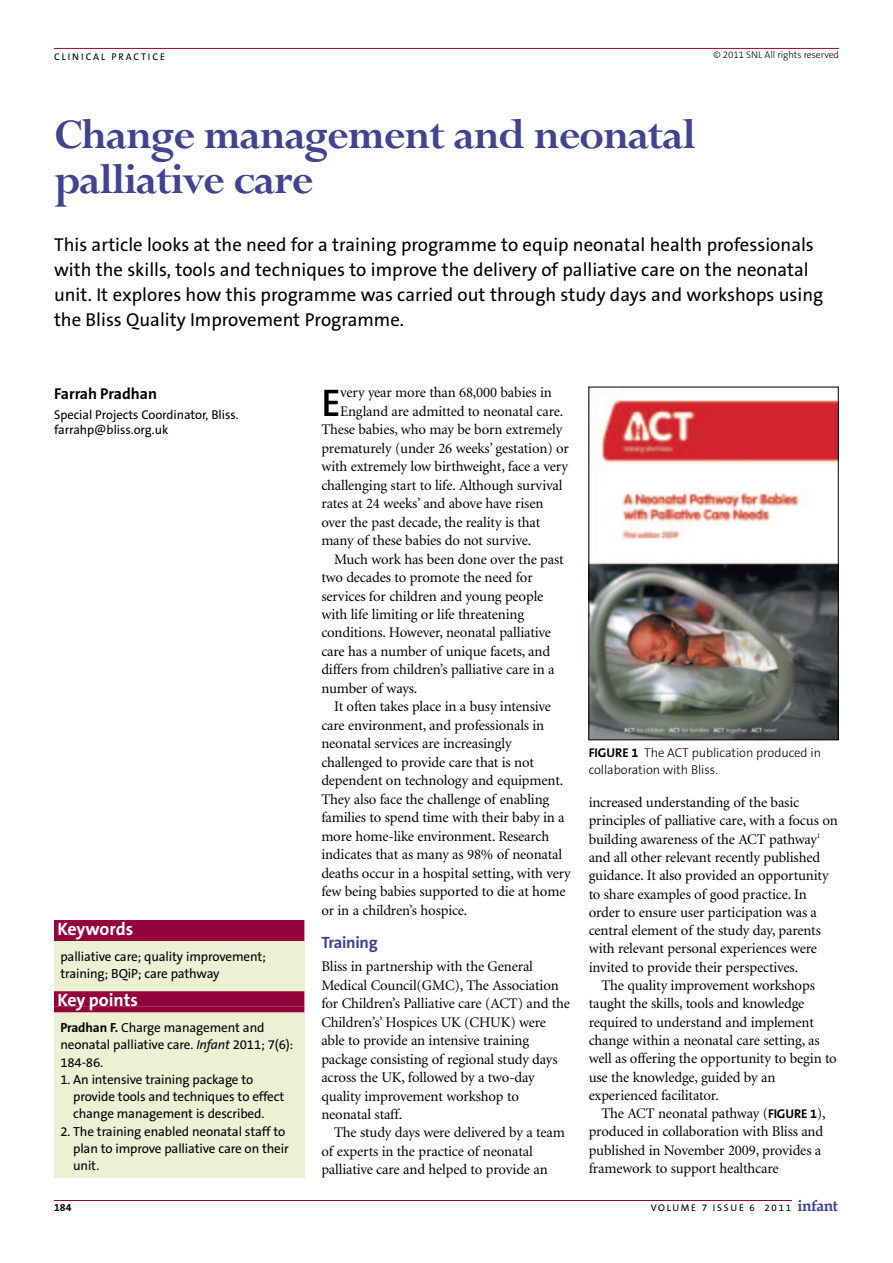
<style>
.page{position:relative;width:893px;height:1263px;background:#fff}
.page>*{position:absolute;margin:0;border:0;box-sizing:border-box;transform-origin:0 0}
.t1{font:700 46.5px/45px "Perpetua";letter-spacing:-.03em;color:#414390}
.t2{font:600 38.85px "The Sans B6";color:#000}
.t3{font:18.75px/24.8px "The Sans B5 Plain";color:#000}
.t4{font:700 18px "The Sans B7";letter-spacing:-.005em;color:#fff}
.t5{font:700 16.5px "The Sans B7";letter-spacing:-.015em;color:#414390}
.t6{font:700 15.75px "The Sans B7";color:#000}
.t7{font:14.7px/18.5px "Minion";letter-spacing:-.01em;color:#000}
.t8{font:13.2px/17.2px "The Sans B5 Plain";letter-spacing:-.01em;color:#000}
.t9{font:300 12.75px/17.2px "The Sans B3";letter-spacing:-.005em;color:#000}
.t10{font:12.75px/15.8px "The Sans B5 Plain";letter-spacing:-.005em;color:#000}
.t11{font:700 10.5px "The Sans B7";color:#000}
.t12{font:9.75px "The Sans B5 Plain";letter-spacing:.18em;color:#000}
.t13{font:300 9.75px "The Sans B3";letter-spacing:-.005em;color:#000}
.s1{font-family:"The Sans B7";font-weight:700}
.s2{font-style:italic}
.s3{font-family:"The Sans B7";font-weight:700;font-size:12.75px}
.s4{font-family:"Book Antiqua";font-weight:700;font-size:15.6px;color:#414390}
</style>
<div class="page">
<hr style="left:54px;top:1200px;width:738px;height:1px;background:#94023c">
<hr style="left:54px;top:48px;width:785px;height:1px;background:#94023c">
<div style="left:54px;top:920px;width:250px;height:258px;background:#ebf1d2"></div>
<div style="left:54px;top:920px;width:250px;height:15px;background:#94023c"></div>
<div style="left:54px;top:935px;width:250px;height:6px;background:#94023c"></div>
<div style="left:54px;top:991px;width:250px;height:15px;background:#94023c"></div>
<div style="left:54px;top:1006px;width:250px;height:6px;background:#94023c"></div>
<img style="left:591px;top:399px;width:245px;height:339px">
<div style="left:589px;top:387px;width:249px;height:353px;border:1px solid #000"></div>
<p class="t12" style="left:54px;top:53px;width:112px">CLINICAL PRACTICE</p>
<p class="t13" style="left:713px;top:51px;width:127px">© 2011 SNL All rights reserved</p>
<h1 class="t1" style="left:54px;top:118px;width:643px">Change management and neonatal palliative care</h1>
<p class="t3" style="left:54px;top:234px;width:771px">This article looks at the need for a training programme to equip neonatal health professionals with the skills, tools and techniques to improve the delivery of palliative care on the neonatal unit. It explores how this programme was carried out through study days and workshops using the Bliss Quality Improvement Programme.</p>
<p class="t6" style="left:54px;top:387px;width:105px">Farrah Pradhan</p>
<p class="t10" style="left:54px;top:408px;width:186px">Special Projects Coordinator, Bliss. farrahp@bliss.org.uk</p>
<p class="t4" style="left:57px;top:922px;width:78px">Keywords</p>
<p class="t8" style="left:60px;top:949px;width:207px">palliative care; quality improvement; training; BQiP; care pathway</p>
<p class="t4" style="left:57px;top:993px;width:82px">Key points</p>
<p class="t8" style="left:60px;top:1020px;width:235px"><span class="s1">Pradhan F.</span> Charge management and neonatal palliative care. <span class="s2">Infant</span> 2011; 7(6):<br>184-86.</p>
<p class="t8" style="left:73px;top:1072px;width:213px;text-indent:-13px">1. An intensive training package to provide tools and techniques to effect change management is described.</p>
<p class="t8" style="left:73px;top:1124px;width:217px;text-indent:-13px">2. The training enabled neonatal staff to plan to improve palliative care on their unit.</p>
<h2 class="t2" style="left:321px;top:386px;width:21px">E</h2>
<p class="t7" style="left:340px;top:385px;width:213px">very year more than 68,000 babies in</p>
<p class="t7" style="left:340px;top:403px;width:225px">England are admitted to neonatal care.</p>
<p class="t7" style="left:321px;top:421px;width:243px">These babies, who may be born extremely</p>
<p class="t7" style="left:321px;top:440px;width:249px">prematurely (under 26 weeks’ gestation) or</p>
<p class="t7" style="left:321px;top:458px;width:248px">with extremely low birthweight, face a very</p>
<p class="t7" style="left:321px;top:477px;width:243px">challenging start to life. Although survival</p>
<p class="t7" style="left:321px;top:495px;width:224px">rates at 24 weeks’ and above have risen</p>
<p class="t7" style="left:321px;top:514px;width:220px">over the past decade, the reality is that</p>
<p class="t7" style="left:321px;top:532px;width:211px">many of these babies do not survive.</p>
<p class="t7" style="left:334px;top:551px;width:231px">Much work has been done over the past</p>
<p class="t7" style="left:321px;top:569px;width:213px">two decades to promote the need for</p>
<p class="t7" style="left:321px;top:588px;width:224px">services for children and young people</p>
<p class="t7" style="left:321px;top:606px;width:204px">with life limiting or life threatening</p>
<p class="t7" style="left:321px;top:625px;width:231px">conditions. However, neonatal palliative</p>
<p class="t7" style="left:321px;top:643px;width:230px">care has a number of unique facets, and</p>
<p class="t7" style="left:321px;top:662px;width:235px">differs from children’s palliative care in a</p>
<p class="t7" style="left:321px;top:680px;width:98px">number of ways.</p>
<p class="t7" style="left:334px;top:699px;width:218px">It often takes place in a busy intensive</p>
<p class="t7" style="left:321px;top:717px;width:224px">care environment, and professionals in</p>
<p class="t7" style="left:321px;top:736px;width:192px">neonatal services are increasingly</p>
<p class="t7" style="left:321px;top:754px;width:214px">challenged to provide care that is not</p>
<p class="t7" style="left:321px;top:772px;width:244px">dependent on technology and equipment.</p>
<p class="t7" style="left:321px;top:791px;width:229px">They also face the challenge of enabling</p>
<p class="t7" style="left:321px;top:809px;width:245px">families to spend time with their baby in a</p>
<p class="t7" style="left:321px;top:828px;width:229px">more home-like environment. Research</p>
<p class="t7" style="left:321px;top:846px;width:242px">indicates that as many as 98% of neonatal</p>
<p class="t7" style="left:321px;top:865px;width:251px">deaths occur in a hospital setting, with very</p>
<p class="t7" style="left:321px;top:883px;width:246px">few being babies supported to die at home</p>
<p class="t7" style="left:321px;top:902px;width:148px">or in a children’s hospice.</p>
<p class="t5" style="left:321px;top:936px;width:58px">Training</p>
<p class="t7" style="left:321px;top:958px;width:250px">Bliss in partnership with the General Medical Council(GMC), The Association for Children’s Palliative care (ACT) and the Children’s’ Hospices UK (CHUK) were able to provide an intensive training package consisting of regional study days across the UK, followed by a two-day quality improvement workshop to neonatal staff.</p>
<p class="t7" style="left:321px;top:1125px;width:245px;text-indent:13px">The study days were delivered by a team of experts in the practice of neonatal palliative care and helped to provide an</p>
<p class="t9" style="left:589px;top:745px;width:234px"><span class="s1">FIGURE 1</span> The ACT publication produced in collaboration with Bliss.</p>
<p class="t7" style="left:589px;top:794px;width:212px">increased understanding of the basic</p>
<p class="t7" style="left:589px;top:813px;width:251px">principles of palliative care, with a focus on</p>
<p class="t7" style="left:589px;top:831px;width:233px">building awareness of the ACT pathway<sup>1</sup></p>
<p class="t7" style="left:589px;top:849px;width:233px">and all other relevant recently published</p>
<p class="t7" style="left:589px;top:867px;width:242px">guidance. It also provided an opportunity</p>
<p class="t7" style="left:589px;top:886px;width:220px">to share examples of good practice. In</p>
<p class="t7" style="left:589px;top:904px;width:230px">order to ensure user participation was a</p>
<p class="t7" style="left:589px;top:922px;width:234px">central element of the study day, parents</p>
<p class="t7" style="left:589px;top:941px;width:230px">with relevant personal experiences were</p>
<p class="t7" style="left:589px;top:959px;width:211px">invited to provide their perspectives.</p>
<p class="t7" style="left:601px;top:977px;width:215px">The quality improvement workshops</p>
<p class="t7" style="left:589px;top:996px;width:217px">taught the skills, tools and knowledge</p>
<p class="t7" style="left:589px;top:1014px;width:227px">required to understand and implement</p>
<p class="t7" style="left:589px;top:1032px;width:233px">change within a neonatal care setting, as</p>
<p class="t7" style="left:589px;top:1050px;width:250px">well as offering the opportunity to begin to</p>
<p class="t7" style="left:589px;top:1069px;width:188px">use the knowledge, guided by an</p>
<p class="t7" style="left:589px;top:1087px;width:132px">experienced facilitator.</p>
<p class="t7" style="left:601px;top:1105px;width:226px">The ACT neonatal pathway (<span class="s3">FIGURE 1</span>),</p>
<p class="t7" style="left:589px;top:1124px;width:236px">produced in collaboration with Bliss and</p>
<p class="t7" style="left:589px;top:1142px;width:234px">published in November 2009, provides a</p>
<p class="t7" style="left:589px;top:1160px;width:192px">framework to support healthcare</p>
<p class="t11" style="left:54px;top:1203px;width:19px">184</p>
<p class="t12" style="left:651px;top:1204px;width:189px">VOLUME 7 ISSUE 6 2011 <span class="s4">infant</span></p>
</div>
